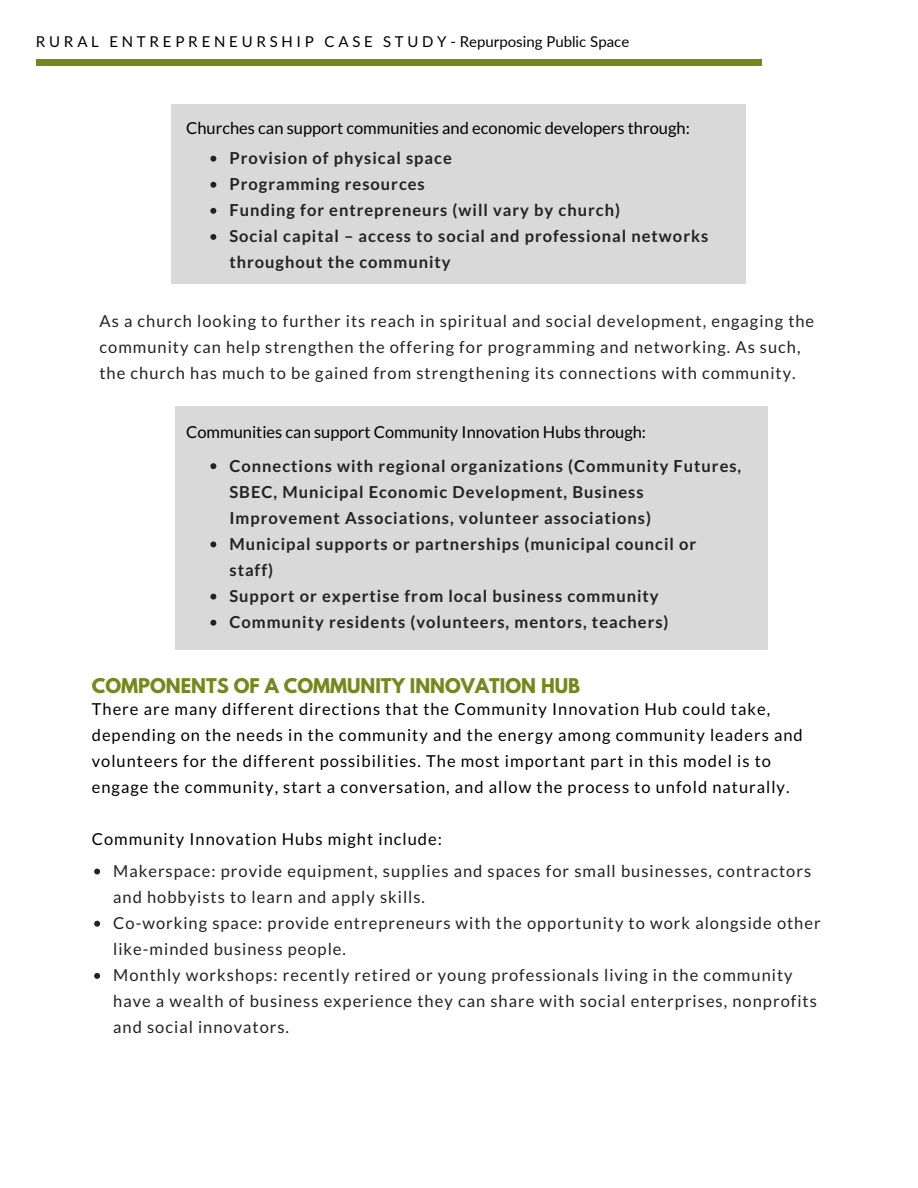
<style>
.page{position:relative;width:918px;height:1188px;background:#fff}
.page>*{position:absolute;margin:0;border:0;box-sizing:border-box;transform-origin:0 0}
.t1{font:700 18px "League Spartan";color:#76881d}
.t2{font:16.5px/26.1px "Lato";letter-spacing:.06em;color:#222}
.t3{font:700 16.5px/26.1px "Lato";letter-spacing:.06em;color:#222}
.t4{font:16.5px/25.8px "Lato";letter-spacing:.06em;color:#000}
.t5{font:16.5px "Lato";color:#000}
.t6{font:15px "Lato";letter-spacing:.25em;color:#000}
</style>
<div class="page">
<div style="left:175px;top:406px;width:593px;height:244px;background:#d9d9d9"></div>
<div style="left:171px;top:104px;width:575px;height:180px;background:#d9d9d9"></div>
<svg style="left:210px;top:156px;width:6px;height:6px"></svg>
<svg style="left:210px;top:182px;width:6px;height:6px"></svg>
<svg style="left:210px;top:208px;width:6px;height:6px"></svg>
<svg style="left:210px;top:234px;width:6px;height:6px"></svg>
<svg style="left:94px;top:869px;width:6px;height:6px"></svg>
<svg style="left:94px;top:921px;width:6px;height:6px"></svg>
<svg style="left:94px;top:973px;width:6px;height:6px"></svg>
<svg style="left:210px;top:463px;width:6px;height:6px"></svg>
<svg style="left:210px;top:541px;width:6px;height:6px"></svg>
<svg style="left:210px;top:594px;width:6px;height:6px"></svg>
<svg style="left:210px;top:620px;width:6px;height:6px"></svg>
<div style="left:36px;top:60px;width:726px;height:5px;background:#76881d"></div>
<p class="t6" style="left:36px;top:32px;width:595px">RURAL ENTREPRENEURSHIP CASE STUDY - Repurposing Public Space</p>
<p class="t5" style="left:186px;top:118px;width:505px">Churches can support communities and economic developers through:</p>
<p class="t3" style="left:229px;top:145px;width:480px">Provision of physical space<br>Programming resources<br>Funding for entrepreneurs (will vary by church)<br>Social capital – access to social and professional networks throughout the community</p>
<p class="t2" style="left:99px;top:307px;width:716px">As a church looking to further its reach in spiritual and social development, engaging the community can help strengthen the offering for programming and networking. As such, the church has much to be gained from strengthening its connections with community.</p>
<p class="t5" style="left:186px;top:422px;width:461px">Communities can support Community Innovation Hubs through:</p>
<p class="t3" style="left:229px;top:452px;width:513px">Connections with regional organizations (Community Futures, SBEC, Municipal Economic Development, Business Improvement Associations, volunteer associations)<br>Municipal supports or partnerships (municipal council or staff)<br>Support or expertise from local business community Community residents (volunteers, mentors, teachers)</p>
<p class="t1" style="left:92px;top:677px;width:490px">COMPONENTS OF A COMMUNITY INNOVATION HUB</p>
<p class="t4" style="left:92px;top:696px;width:712px">There are many different directions that the Community Innovation Hub could take, depending on the needs in the community and the energy among community leaders and volunteers for the different possibilities. The most important part in this model is to engage the community, start a conversation, and allow the process to unfold naturally.</p>
<p class="t4" style="left:92px;top:825px;width:352px">Community Innovation Hubs might include:</p>
<p class="t2" style="left:113px;top:857px;width:709px">Makerspace: provide equipment, supplies and spaces for small businesses, contractors and hobbyists to learn and apply skills.<br>Co-working space: provide entrepreneurs with the opportunity to work alongside other like-minded business people.<br>Monthly workshops: recently retired or young professionals living in the community have a wealth of business experience they can share with social enterprises, nonprofits and social innovators.</p>
</div>
